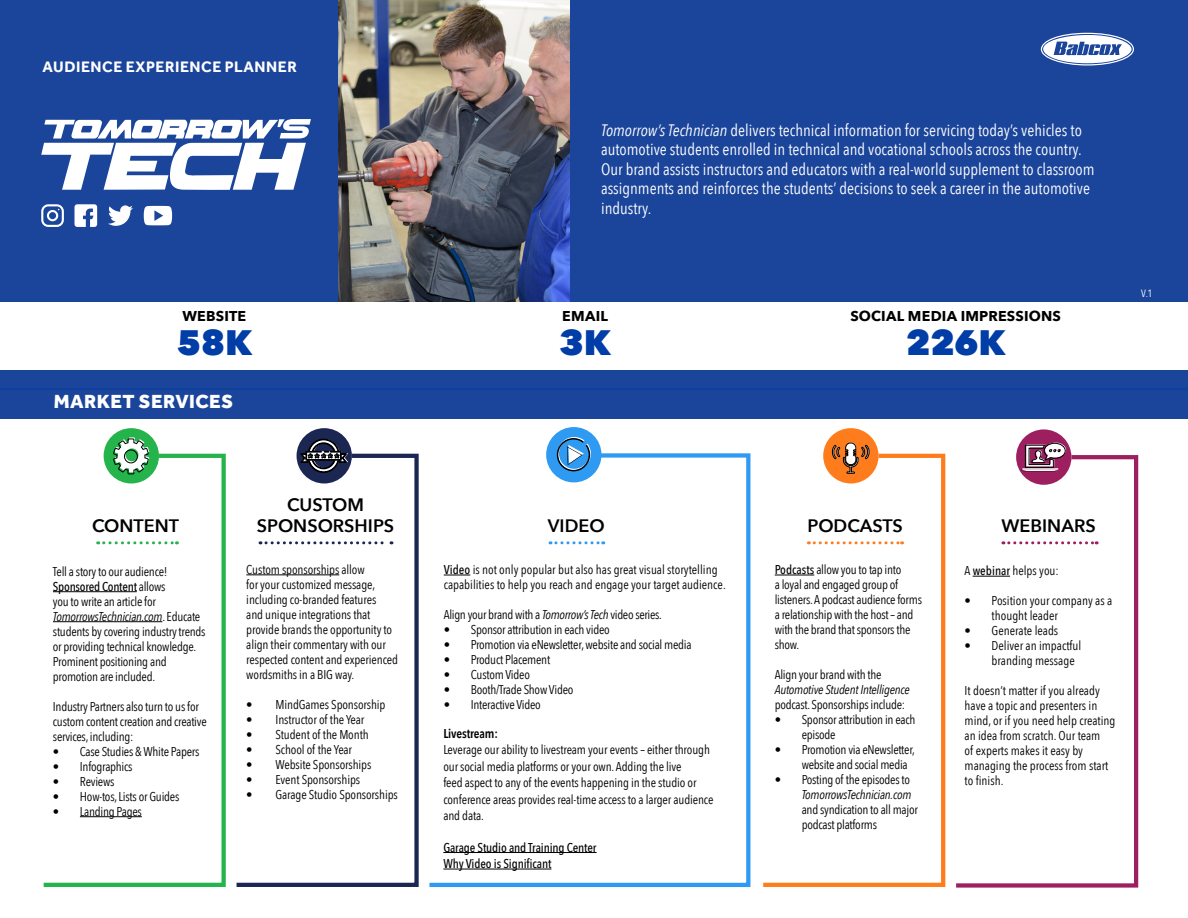
<style>
.page{position:relative;width:1188px;height:918px;background:#fff}
.page>*{position:absolute;margin:0;border:0;box-sizing:border-box;transform-origin:0 0}
.t1{font:800 35.25px "Avenir Next";letter-spacing:-.01em;color:#003da7}
.t2{font:800 19.5px "Effra";letter-spacing:.025em;color:#fff}
.t3{font:600 18px/21.6px "Avenir Next";color:#000;text-align:center}
.t4{font:16.5px/19.5px "Avenir Next Condensed";color:#fff}
.t5{font:700 15.6px "Effra";letter-spacing:.035em;color:#fff}
.t6{font:700 14.25px "Avenir Next";letter-spacing:.015em;color:#000}
.t7{font:12.75px/15px "Avenir Next Condensed";letter-spacing:-.01em;color:#000}
.t8{font:italic 12.75px "Avenir Next Condensed";letter-spacing:-.02em;color:#000}
.t9{font:500 12.75px/16.5px "Avenir Next Condensed";letter-spacing:-.01em;color:#000}
.t10{font:600 12.75px "Avenir Next Condensed";letter-spacing:-.01em;color:#000}
.t11{font:10.5px "Avenir Next Condensed";color:#fff}
.s1{font-style:italic}
.s2{font-weight:500}
</style>
<div class="page">
<div style="left:0;top:370px;width:1188px;height:48px;background:#1b459b"></div>
<div style="left:0;top:0;width:1188px;height:302px;background:#1b459b"></div>
<img style="left:339px;top:0;width:231px;height:302px">
<div style="left:1041px;top:33px;width:93px;height:33px;border:1px solid #fff;border-radius:50%"></div>
<svg style="left:1043px;top:35px;width:89px;height:28px"></svg>
<hr style="left:0;top:389px;width:1188px;height:1px;background:#003da7">
<div style="left:104px;top:428px;width:55px;height:55px;background:#25b34b;border-radius:50%"></div>
<svg style="left:113px;top:437px;width:36px;height:15px"></svg>
<svg style="left:43px;top:452px;width:183px;height:435px"></svg>
<svg style="left:98px;top:541px;width:79px;height:3px"></svg>
<div style="left:297px;top:428px;width:55px;height:55px;background:#1b2652;border-radius:50%"></div>
<svg style="left:236px;top:452px;width:183px;height:435px"></svg>
<svg style="left:260px;top:541px;width:132px;height:3px"></svg>
<svg style="left:300px;top:439px;width:48px;height:34px"></svg>
<div style="left:823px;top:428px;width:56px;height:55px;background:#ff7c1d;border-radius:50%"></div>
<svg style="left:763px;top:452px;width:183px;height:435px"></svg>
<svg style="left:832px;top:443px;width:38px;height:31px"></svg>
<svg style="left:808px;top:541px;width:95px;height:3px"></svg>
<div style="left:1016px;top:429px;width:55px;height:56px;background:#9d1f60;border-radius:50%"></div>
<svg style="left:956px;top:453px;width:183px;height:435px"></svg>
<svg style="left:1021px;top:443px;width:45px;height:29px"></svg>
<svg style="left:1003px;top:541px;width:94px;height:3px"></svg>
<div style="left:546px;top:427px;width:56px;height:55px;background:#2f9af1;border-radius:50%"></div>
<svg style="left:429px;top:451px;width:322px;height:436px"></svg>
<svg style="left:556px;top:437px;width:34px;height:36px"></svg>
<svg style="left:550px;top:541px;width:54px;height:3px"></svg>
<svg style="left:41px;top:119px;width:270px;height:71px"></svg>
<svg style="left:74px;top:204px;width:23px;height:23px"></svg>
<svg style="left:108px;top:205px;width:25px;height:21px"></svg>
<svg style="left:41px;top:204px;width:23px;height:23px"></svg>
<svg style="left:144px;top:206px;width:28px;height:19px"></svg>
<hr style="left:443px;top:852px;width:154px;height:1px;background:#000">
<hr style="left:443px;top:869px;width:108px;height:1px;background:#000">
<p class="t5" style="left:43px;top:58px;width:256px">AUDIENCE EXPERIENCE PLANNER</p>
<p class="t4" style="left:601px;top:119px;width:495px"><span class="s1">Tomorrow’s Technician</span> delivers technical information for servicing today’s vehicles to automotive students enrolled in technical and vocational schools across the country.<br>Our brand assists instructors and educators with a real-world supplement to classroom assignments and reinforces the students’ decisions to seek a career in the automotive industry.</p>
<p class="t6" style="left:182px;top:304px;width:65px">WEBSITE</p>
<p class="t6" style="left:562px;top:304px;width:47px">EMAIL</p>
<p class="t6" style="left:850px;top:304px;width:212px">SOCIAL MEDIA IMPRESSIONS</p>
<h1 class="t1" style="left:177px;top:321px;width:77px">58K</h1>
<h1 class="t1" style="left:559px;top:321px;width:53px">3K</h1>
<h1 class="t1" style="left:906px;top:321px;width:101px">226K</h1>
<h2 class="t2" style="left:54px;top:390px;width:181px">MARKET SERVICES</h2>
<p class="t11" style="left:1141px;top:284px;width:13px">V.1</p>
<h3 class="t3" style="left:92px;top:514px;width:89px">CONTENT</h3>
<p class="t7" style="left:53px;top:563px;width:154px">Tell a story to our audience!<br><span class="s2">Sponsored Content</span> allows<br>you to write an article for<br><span class="s1">TomorrowsTechnician.com</span>. Educate students by covering industry trends or providing technical knowledge.<br>Prominent positioning and promotion are included.</p>
<p class="t7" style="left:53px;top:698px;width:155px">Industry Partners also turn to us for custom content creation and creative services, including:</p>
<p class="t7" style="left:53px;top:743px;width:148px">• Case Studies &amp; White Papers</p>
<p class="t7" style="left:53px;top:758px;width:81px">• Infographics</p>
<p class="t7" style="left:53px;top:773px;width:63px">• Reviews</p>
<p class="t7" style="left:53px;top:788px;width:128px">• How-tos, Lists or Guides</p>
<p class="t7" style="left:53px;top:803px;width:90px">• Landing Pages</p>
<h3 class="t3" style="left:257px;top:493px;width:139px">CUSTOM<br>SPONSORSHIPS</h3>
<p class="t7" style="left:246px;top:561px;width:153px">Custom sponsorships allow<br>for your customized message, including co-branded features<br>and unique integrations that provide brands the opportunity to align their commentary with our respected content and experienced wordsmiths in a BIG way.</p>
<p class="t7" style="left:246px;top:696px;width:141px">• MindGames Sponsorship</p>
<p class="t7" style="left:246px;top:711px;width:119px">• Instructor of the Year</p>
<p class="t7" style="left:246px;top:726px;width:124px">• Student of the Month</p>
<p class="t7" style="left:246px;top:741px;width:107px">• School of the Year</p>
<p class="t7" style="left:246px;top:756px;width:127px">• Website Sponsorships</p>
<p class="t7" style="left:246px;top:771px;width:115px">• Event Sponsorships</p>
<p class="t7" style="left:246px;top:786px;width:153px">• Garage Studio Sponsorships</p>
<h3 class="t3" style="left:548px;top:514px;width:58px">VIDEO</h3>
<p class="t7" style="left:444px;top:561px;width:284px"><span class="s2">Video</span> is not only popular but also has great visual storytelling capabilities to help you reach and engage your target audience.</p>
<p class="t7" style="left:444px;top:606px;width:220px">Align your brand with a <span class="s1">Tomorrow’s Tech</span> video series.</p>
<p class="t7" style="left:444px;top:621px;width:168px">• Sponsor attribution in each video</p>
<p class="t7" style="left:444px;top:636px;width:249px">• Promotion via eNewsletter, website and social media</p>
<p class="t7" style="left:444px;top:651px;width:108px">• Product Placement</p>
<p class="t7" style="left:444px;top:666px;width:88px">• Custom Video</p>
<p class="t7" style="left:444px;top:681px;width:131px">• Booth/Trade Show Video</p>
<p class="t7" style="left:444px;top:696px;width:99px">• Interactive Video</p>
<p class="t10" style="left:443px;top:722px;width:56px">Livestream:</p>
<p class="t7" style="left:443px;top:741px;width:272px;line-height:16.5px">Leverage our ability to livestream your events – either through our social media platforms or your own. Adding the live<br>feed aspect to any of the events happening in the studio or conference areas provides real-time access to a larger audience and data.</p>
<p class="t9" style="left:443px;top:839px;width:155px">Garage Studio and Training Center<br>Why Video is Significant</p>
<h3 class="t3" style="left:807px;top:514px;width:97px">PODCASTS</h3>
<p class="t7" style="left:775px;top:561px;width:149px"><span class="s2">Podcasts</span> allow you to tap into<br>a loyal and engaged group of listeners. A podcast audience forms a relationship with the host – and with the brand that sponsors the show.</p>
<p class="t7" style="left:775px;top:666px;width:108px">Align your brand with the</p>
<p class="t8" style="left:775px;top:682px;width:137px">Automotive Student Intelligence</p>
<p class="t7" style="left:775px;top:696px;width:132px">podcast. Sponsorships include:</p>
<p class="t7" style="left:802px;top:711px;width:115px;text-indent:-27px">• Sponsor attribution in each episode</p>
<p class="t7" style="left:802px;top:741px;width:115px;text-indent:-27px">• Promotion via eNewsletter, website and social media</p>
<p class="t7" style="left:775px;top:771px;width:137px">• Posting of the episodes to</p>
<p class="t8" style="left:802px;top:787px;width:111px">TomorrowsTechnician.com</p>
<p class="t7" style="left:802px;top:801px;width:118px">and syndication to all major podcast platforms</p>
<h3 class="t3" style="left:1002px;top:514px;width:96px">WEBINARS</h3>
<p class="t7" style="left:965px;top:563px;width:96px">A <span class="s2">webinar</span> helps you:</p>
<p class="t7" style="left:992px;top:593px;width:122px;text-indent:-27px">• Position your company as a thought leader</p>
<p class="t7" style="left:965px;top:623px;width:95px">• Generate leads</p>
<p class="t7" style="left:992px;top:638px;width:91px;text-indent:-27px">• Deliver an impactful branding message</p>
<p class="t7" style="left:965px;top:683px;width:152px">It doesn’t matter if you already have a topic and presenters in mind, or if you need help creating an idea from scratch. Our team<br>of experts makes it easy by managing the process from start to finish.</p>
</div>
